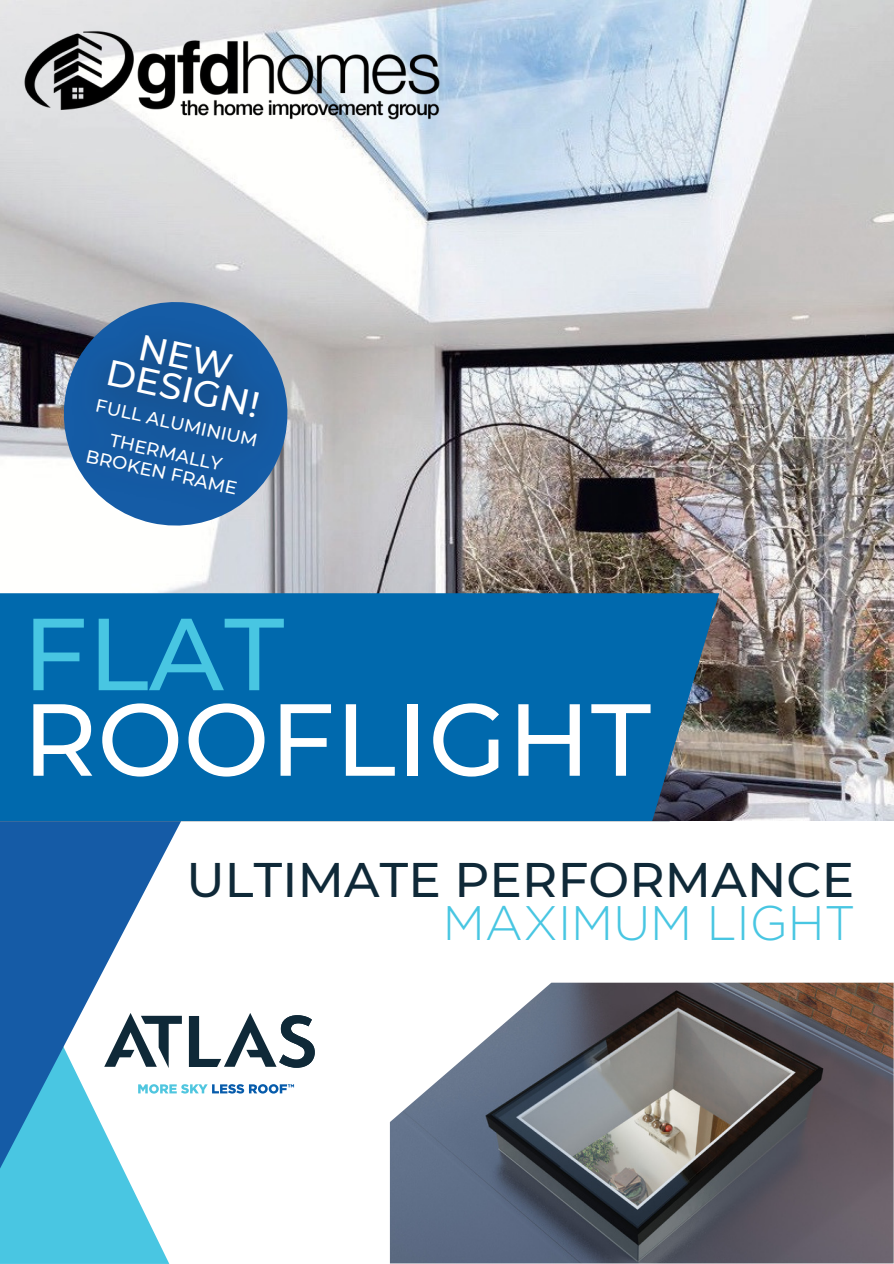
<style>
.page{position:relative;width:894px;height:1264px;background:#fff}
.page>*{position:absolute;margin:0;border:0;box-sizing:border-box;transform-origin:0 0}
.t1{font:500 102.15px/85.5px "Montserrat";letter-spacing:.005em;color:#fff}
.t2{font:500 48.45px/42.8px "Montserrat";letter-spacing:.005em;color:#0f2938;text-align:right}
.t3{font:500 36.15px "Montserrat";color:#fff}
.t4{font:500 18px/20.2px "Montserrat";color:#fff;text-align:center}
.s1{color:#48c6e2}
.s2{font-family:"Gotham";font-weight:300;color:#48c6e2}
</style>
<div class="page">
<svg style="left:0;top:1168px;width:169px;height:95px;background:#62cde5"></svg>
<svg style="left:0;top:821px;width:181px;height:347px;fill:#155ba6"></svg>
<svg style="left:104px;top:1012px;width:78px;height:56px"></svg>
<svg style="left:189px;top:1013px;width:126px;height:54px"></svg>
<svg style="left:138px;top:1084px;width:156px;height:9px"></svg>
<img style="left:0;top:0;width:893px;height:820px">
<img style="left:390px;top:982px;width:503px;height:281px">
<svg style="left:64px;top:302px;width:223px;height:223px"></svg>
<img style="left:68px;top:316px;width:219px;height:197px">
<div style="left:0;top:593px;width:719px;height:228px;background:#0069ad"></div>
<img style="left:23px;top:29px;width:416px;height:90px">
<svg style="left:140px;top:335px;width:93px;height:44px;background:#155598"></svg>
<h1 class="t3" style="left:112px;top:349px;width:157px;rotate:13deg">DESIGN!</h1>
<p class="t4" style="left:98px;top:394px;width:167px;rotate:13deg">FULL ALUMINIUM</p>
<h2 class="t4" style="left:93px;top:425px;width:156px;rotate:13deg">THERMALLY<br>BROKEN FRAME</h2>
<p class="t1" style="left:23px;top:611px;width:629px"><span class="s1">FLAT<br></span>ROOFLIGHT</p>
<p class="t2" style="left:186px;top:858px;width:670px">ULTIMATE PERFORMANCE<br><span class="s2">MAXIMUM LIGHT</span></p>
</div>
